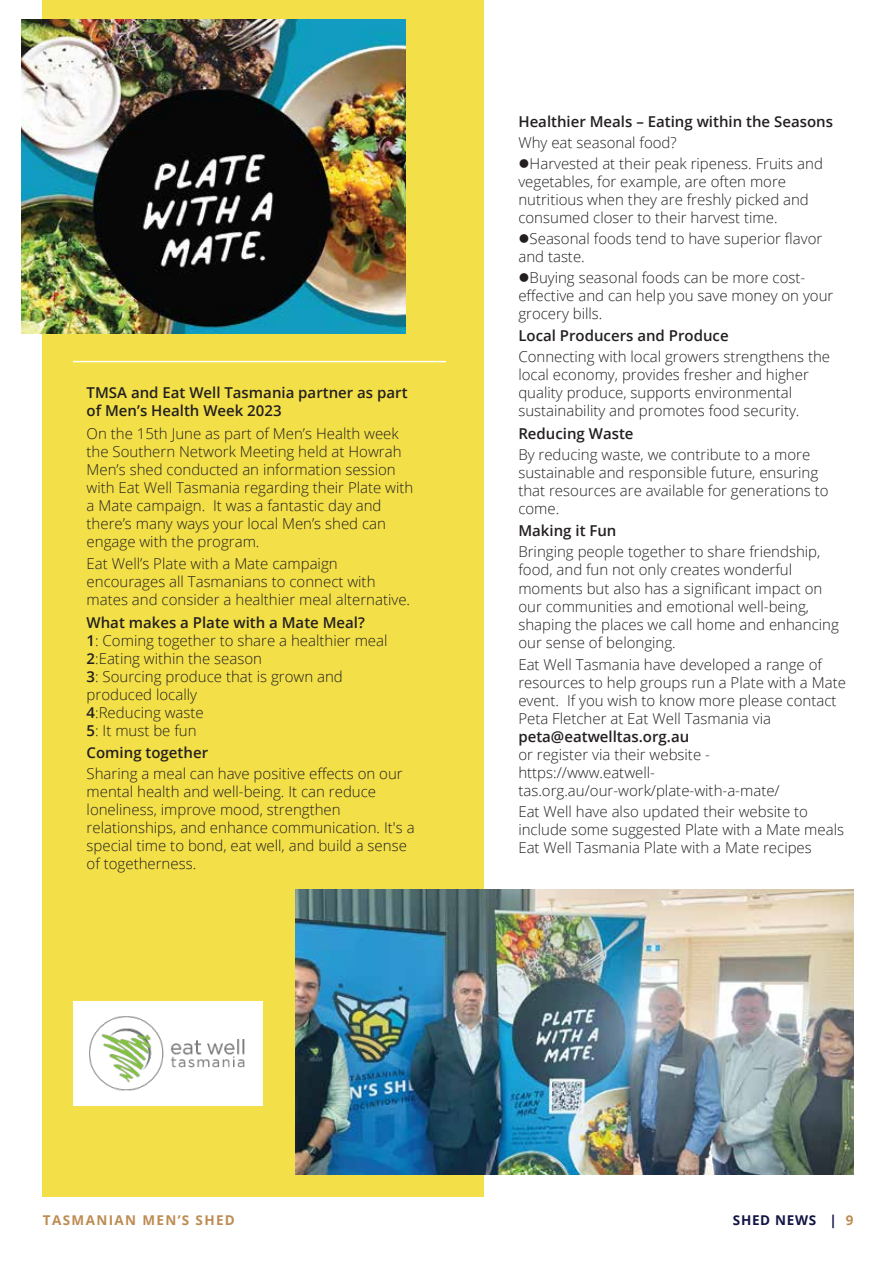
<style>
.page{position:relative;width:893px;height:1263px;background:#fff}
.page>*{position:absolute;margin:0;border:0;box-sizing:border-box;transform-origin:0 0}
.t1{font:300 15px/18px "Open Sans";color:#231f20}
.t2{font:600 15px/18px "Open Sans";color:#231f20}
.t3{font:700 13.5px "Open Sans";letter-spacing:.1em;color:#be8c52}
.t4{font:700 13.5px "Open Sans";letter-spacing:.05em;color:#121443}
.s1{font-weight:600}
.s2{color:#be8c52}
</style>
<div class="page">
<div style="left:42px;top:0;width:441px;height:1197px;background:#f3e048"></div>
<hr style="left:73px;top:361px;width:373px;height:1px;background:#fff">
<img style="left:22px;top:20px;width:384px;height:313px">
<img style="left:295px;top:889px;width:558px;height:286px">
<div style="left:74px;top:1001px;width:189px;height:105px;background:#fff"></div>
<img style="left:89px;top:1017px;width:155px;height:73px">
<p class="t2" style="left:87px;top:384px;width:322px">TMSA and Eat Well Tasmania partner as part of Men’s Health Week 2023</p>
<p class="t1" style="left:87px;top:424px;width:328px">On the 15th June as part of Men’s Health week the Southern Network Meeting held at Howrah Men’s shed conducted an information session with Eat Well Tasmania regarding their Plate with a Mate campaign. It was a fantastic day and there’s many ways your local Men’s shed can engage with the program.</p>
<p class="t1" style="left:87px;top:554px;width:325px">Eat Well’s Plate with a Mate campaign encourages all Tasmanians to connect with mates and consider a healthier meal alternative.</p>
<p class="t1" style="left:87px;top:613px;width:302px"><span class="s1">What makes a Plate with a Mate Meal?<br>1</span>: Coming together to share a healthier meal<br><span class="s1">2</span>:Eating within the season<br><span class="s1">3</span>: Sourcing produce that is grown and produced locally<br><span class="s1">4</span>:Reducing waste<br><span class="s1">5</span>: It must be fun</p>
<p class="t2" style="left:87px;top:744px;width:123px">Coming together</p>
<p class="t1" style="left:87px;top:764px;width:329px">Sharing a meal can have positive effects on our mental health and well-being. It can reduce loneliness, improve mood, strengthen relationships, and enhance communication. It's a special time to bond, eat well, and build a sense of togetherness.</p>
<p class="t2" style="left:518px;top:112px;width:316px">Healthier Meals – Eating within the Seasons</p>
<p class="t1" style="left:518px;top:133px;width:160px">Why eat seasonal food?</p>
<p class="t1" style="left:518px;top:154px;width:306px">●Harvested at their peak ripeness. Fruits and vegetables, for example, are often more nutritious when they are freshly picked and consumed closer to their harvest time.</p>
<p class="t1" style="left:518px;top:229px;width:305px">●Seasonal foods tend to have superior flavor and taste.</p>
<p class="t1" style="left:518px;top:268px;width:316px">●Buying seasonal foods can be more cost&shy;effective and can help you save money on your grocery bills.</p>
<p class="t2" style="left:518px;top:327px;width:212px">Local Producers and Produce</p>
<p class="t1" style="left:518px;top:348px;width:313px">Connecting with local growers strengthens the local economy, provides fresher and higher quality produce, supports environmental sustainability and promotes food security.</p>
<p class="t2" style="left:518px;top:424px;width:117px">Reducing Waste</p>
<p class="t1" style="left:518px;top:445px;width:312px">By reducing waste, we contribute to a more sustainable and responsible future, ensuring that resources are available for generations to come.</p>
<p class="t2" style="left:518px;top:522px;width:100px">Making it Fun</p>
<p class="t1" style="left:518px;top:543px;width:322px">Bringing people together to share friendship, food, and fun not only creates wonderful moments but also has a significant impact on our communities and emotional well-being, shaping the places we call home and enhancing our sense of belonging.</p>
<p class="t1" style="left:518px;top:655px;width:329px">Eat Well Tasmania have developed a range of resources to help groups run a Plate with a Mate event. If you wish to know more please contact Peta Fletcher at Eat Well Tasmania via</p>
<p class="t2" style="left:518px;top:727px;width:172px">peta@eatwelltas.org.au</p>
<p class="t1" style="left:518px;top:745px;width:263px">or register via their website - https://www.eatwell&shy;tas.org.au/our-work/plate-with-a-mate/</p>
<p class="t1" style="left:518px;top:802px;width:327px">Eat Well have also updated their website to include some suggested Plate with a Mate meals<br>Eat Well Tasmania Plate with a Mate recipes</p>
<p class="t3" style="left:43px;top:1210px;width:193px">TASMANIAN MEN’S SHED</p>
<p class="t4" style="left:733px;top:1210px;width:122px">SHED NEWS | <span class="s2">9</span></p>
</div>
